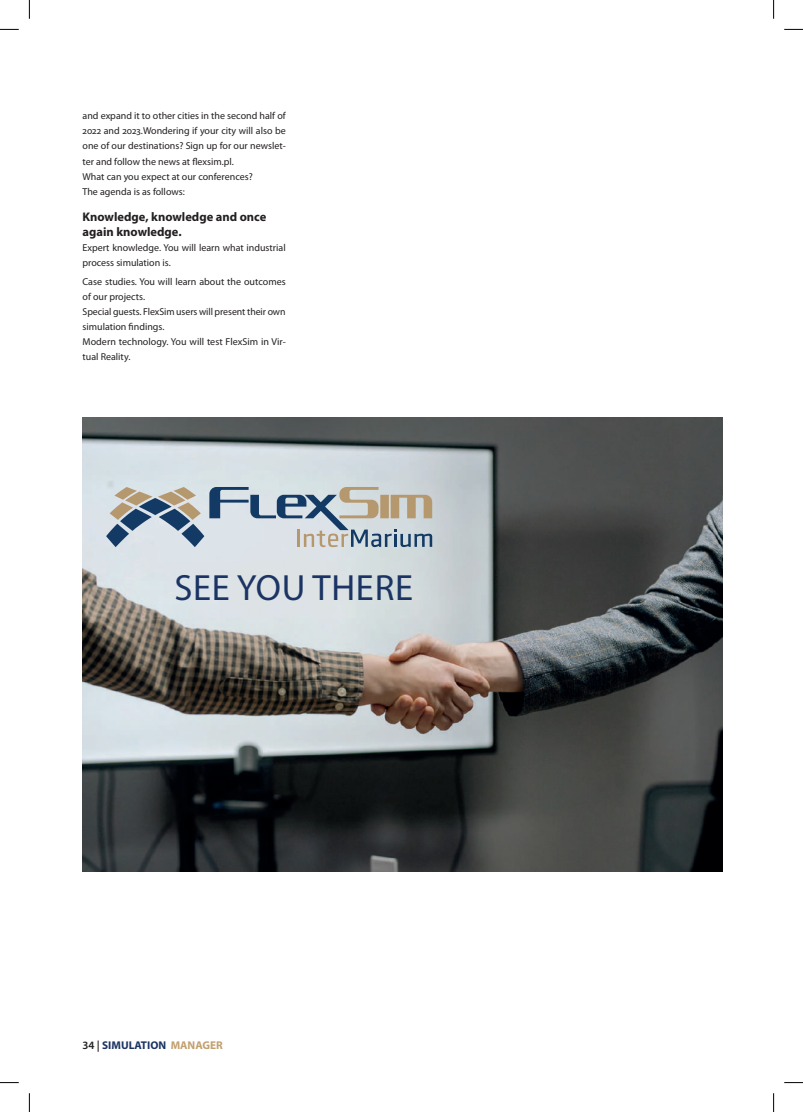
<style>
.page{position:relative;width:803px;height:1112px;background:#fff}
.page>*{position:absolute;margin:0;border:0;box-sizing:border-box;transform-origin:0 0}
.t1{font:36.5px "Myriad Pro";color:#1b3463}
.t2{font:700 12.5px/15px "Myriad Pro";color:#231f20}
.t3{font:700 11.25px "Myriad Pro";color:#1b3463}
.t4{font:10px/15px "Myriad Pro";color:#231f20}
.s1{font-weight:600;color:#231f20}
.s2{color:#c2a06f}
</style>
<div class="page">
<img style="left:83px;top:417px;width:639px;height:454px">
<svg style="left:106px;top:487px;width:326px;height:60px;background:#afb8bd"></svg>
<svg style="left:0;top:29px;width:19px;height:1px"></svg>
<svg style="left:784px;top:29px;width:19px;height:1px"></svg>
<svg style="left:0;top:1082px;width:19px;height:1px"></svg>
<svg style="left:784px;top:1082px;width:19px;height:1px"></svg>
<svg style="left:29px;top:0;width:1px;height:19px"></svg>
<svg style="left:29px;top:1093px;width:1px;height:18px"></svg>
<svg style="left:773px;top:0;width:1px;height:19px"></svg>
<svg style="left:773px;top:1093px;width:1px;height:18px"></svg>
<p class="t4" style="left:83px;top:108px;width:205px">and expand it to other cities in the second half of 2022 and 2023.Wondering if your city will also be one of our destinations? Sign up for our newslet&shy;ter and follow the news at flexsim.pl.<br>What can you expect at our conferences?<br>The agenda is as follows:</p>
<p class="t2" style="left:83px;top:209px;width:185px">Knowledge, knowledge and once again knowledge.</p>
<p class="t4" style="left:83px;top:240px;width:205px">Expert knowledge. You will learn what industrial process simulation is.</p>
<p class="t4" style="left:83px;top:273px;width:205px">Case studies. You will learn about the outcomes of our projects.<br>Special guests. FlexSim users will present their own simulation findings.<br>Modern technology. You will test FlexSim in Vir&shy;tual Reality.</p>
<h1 class="t1" style="left:174px;top:565px;width:86px">see you</h1>
<h1 class="t1" style="left:312px;top:565px;width:21px">there</h1>
<p class="t3" style="left:83px;top:1037px;width:142px"><span class="s1">34 |</span> SIMULATION <span class="s2">MANAGER</span></p>
</div>
